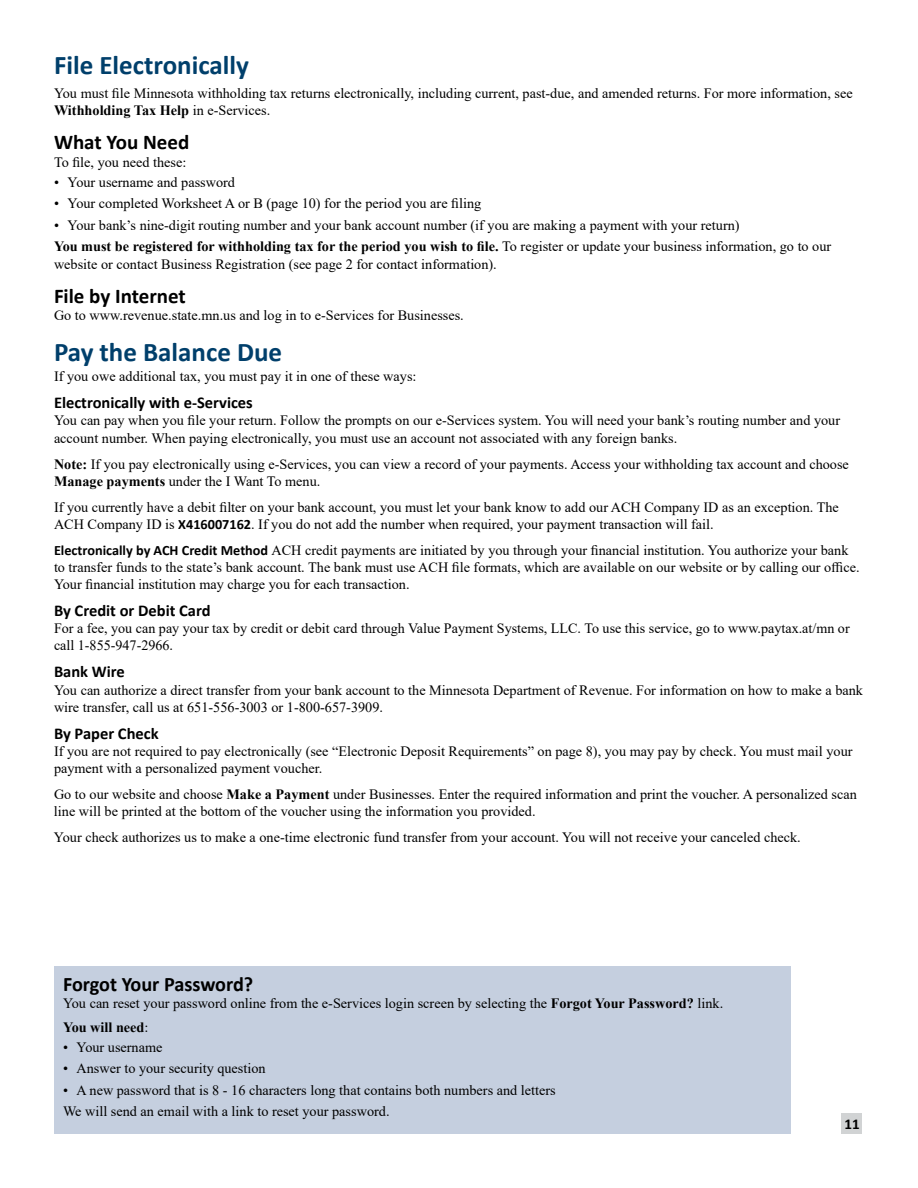
<style>
.page{position:relative;width:918px;height:1188px;background:#fff}
.page>*{position:absolute;margin:0;border:0;box-sizing:border-box;transform-origin:0 0}
.t1{font:700 27px "Calibri";color:#003f6b}
.t2{font:700 21px "Calibri";color:#000}
.t3{font:700 20.7px "Calibri";letter-spacing:-.005em;color:#000}
.t4{font:700 16.5px "Calibri";color:#000}
.t5{font:700 15px "Calibri";color:#000}
.t6{font:14.25px/17.1px "Times New Roman";color:#000}
.s1{font-weight:700}
.s2{font-family:"Calibri";font-weight:700}
</style>
<div class="page">
<div style="left:842px;top:1113px;width:20px;height:21px;background:#d1d3d4"></div>
<div style="left:54px;top:967px;width:736px;height:167px;background:#c5cfdf"></div>
<h1 class="t1" style="left:54px;top:46px;width:196px">File Electronically</h1>
<p class="t6" style="left:54px;top:84px;width:800px">You must file Minnesota withholding tax returns electronically, including current, past-due, and amended returns. For more information, see<br><span class="s1">Withholding Tax Help</span> in e-Services.</p>
<h2 class="t2" style="left:54px;top:128px;width:137px">What You Need</h2>
<p class="t6" style="left:54px;top:153px;width:134px">To file, you need these:</p>
<p class="t6" style="left:54px;top:173px;width:183px">• Your username and password</p>
<p class="t6" style="left:54px;top:194px;width:429px">• Your completed Worksheet A or B (page 10) for the period you are filing</p>
<p class="t6" style="left:54px;top:214px;width:779px;line-height:21.6px">• Your bank’s nine-digit routing number and your bank account number (if you are making a payment with your return)<br><span class="s1">You must be registered for withholding tax for the period you wish to file.</span> To register or update your business information, go to our</p>
<p class="t6" style="left:54px;top:255px;width:444px">website or contact Business Registration (see page 2 for contact information).</p>
<h2 class="t2" style="left:54px;top:281px;width:133px">File by Internet</h2>
<p class="t6" style="left:54px;top:306px;width:411px">Go to www.revenue.state.mn.us and log in to e-Services for Businesses.</p>
<h1 class="t1" style="left:54px;top:333px;width:230px">Pay the Balance Due</h1>
<p class="t6" style="left:54px;top:368px;width:364px">If you owe additional tax, you must pay it in one of these ways:</p>
<p class="t4" style="left:54px;top:391px;width:200px">Electronically with e‑Services</p>
<p class="t6" style="left:54px;top:412px;width:788px">You can pay when you file your return. Follow the prompts on our e-Services system. You will need your bank’s routing number and your account number. When paying electronically, you must use an account not associated with any foreign banks.</p>
<p class="t6" style="left:54px;top:455px;width:796px"><span class="s1">Note:</span> If you pay electronically using e-Services, you can view a record of your payments. Access your withholding tax account and choose<br><span class="s1">Manage payments</span> under the I Want To menu.</p>
<p class="t6" style="left:54px;top:498px;width:786px">If you currently have a debit filter on your bank account, you must let your bank know to add our ACH Company ID as an exception. The<br>ACH Company ID is <span class="s2">X416007162</span>. If you do not add the number when required, your payment transaction will fail.</p>
<p class="t6" style="left:54px;top:541px;width:807px"><span class="s2">Electronically by ACH Credit Method</span> ACH credit payments are initiated by you through your financial institution. You authorize your bank to transfer funds to the state’s bank account. The bank must use ACH file formats, which are available on our website or by calling our office.<br>Your financial institution may charge you for each transaction.</p>
<p class="t4" style="left:54px;top:599px;width:158px">By Credit or Debit Card</p>
<p class="t6" style="left:54px;top:620px;width:797px">For a fee, you can pay your tax by credit or debit card through Value Payment Systems, LLC. To use this service, go to www.paytax.at/mn or call 1-855-947-2966.</p>
<p class="t4" style="left:54px;top:660px;width:72px">Bank Wire</p>
<p class="t6" style="left:54px;top:681px;width:811px">You can authorize a direct transfer from your bank account to the Minnesota Department of Revenue. For information on how to make a bank wire transfer, call us at 651-556-3003 or 1-800-657-3909.</p>
<p class="t4" style="left:54px;top:721px;width:106px">By Paper Check</p>
<p class="t6" style="left:54px;top:742px;width:800px">If you are not required to pay electronically (see “Electronic Deposit Requirements” on page 8), you may pay by check. You must mail your payment with a personalized payment voucher.</p>
<p class="t6" style="left:54px;top:785px;width:804px">Go to our website and choose <span class="s1">Make a Payment</span> under Businesses. Enter the required information and print the voucher. A personalized scan line will be printed at the bottom of the voucher using the information you provided.</p>
<p class="t6" style="left:54px;top:828px;width:748px">Your check authorizes us to make a one-time electronic fund transfer from your account. You will not receive your canceled check.</p>
<h3 class="t3" style="left:63px;top:970px;width:192px">Forgot Your Password?</h3>
<p class="t6" style="left:63px;top:992px;width:662px;line-height:23.1px">You can reset your password online from the e-Services login screen by selecting the <span class="s1">Forgot Your Password?</span> link.<br><span class="s1">You will need</span>:</p>
<p class="t6" style="left:63px;top:1038px;width:101px">• Your username</p>
<p class="t6" style="left:63px;top:1059px;width:204px">• Answer to your security question</p>
<p class="t6" style="left:63px;top:1079px;width:494px;line-height:21.6px">• A new password that is 8 - 16 characters long that contains both numbers and letters<br>We will send an email with a link to reset your password.</p>
<p class="t5" style="left:844px;top:1114px;width:17px">11</p>
</div>
